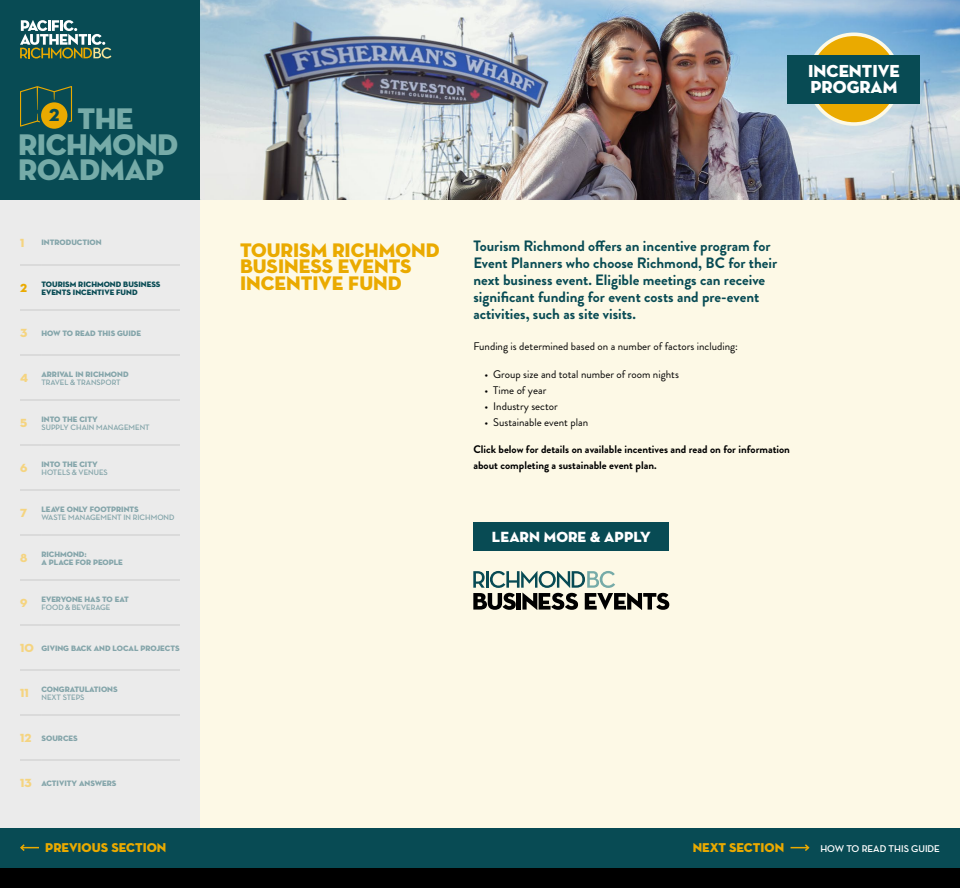
<style>
.page{position:relative;width:960px;height:888px;background:#fff}
.page>*{position:absolute;margin:0;border:0;box-sizing:border-box;transform-origin:0 0}
.t1{font:30.35px/25.3px "Neutra Disp Titling";letter-spacing:-.01em;color:#76aba8;text-align:center}
.t2{font:20px/16.5px "Neutra Disp Titling";color:#eaaa00}
.t3{font:17.85px "Neutra Disp Titling";color:#084b54}
.t4{font:17.75px/15.7px "Neutra Disp Titling";color:#fff}
.t5{font:700 15px/17px "Brandon Grotesque";color:#084b54}
.t6{font:15px "Neutra Disp Titling";letter-spacing:.005em;color:#fff}
.t7{font:13px "Neutra Disp Titling";color:#eaaa00}
.t8{font:12px "Neutra Disp Titling";color:#f5d480}
.t9{font:12px "Neutra Disp Titling";color:#eaaa00}
.t10{font:11px "Brandon Grotesque";color:#000}
.t11{font:700 11px/16px "Brandon Grotesque";color:#000}
.t12{font:700 10px "Neutra Disp";color:#fff}
.t13{font:8px/8px "Neutra Disp Titling";color:#84a5aa}
.t14{font:700 8px "Neutra Disp";color:#84a5aa}
.t15{font:8px/8px "Neutra Disp Titling";color:#084b54}
.s1{font-size:12px;color:#f5d480}
</style>
<div class="page">
<div style="left:0;top:200px;width:200px;height:628px;background:#ebebeb"></div>
<div style="left:0;top:0;width:200px;height:200px;background:#084b54"></div>
<svg style="left:20px;top:20px;width:91px;height:38px"></svg>
<svg style="left:20px;top:86px;width:52px;height:41px"></svg>
<div style="left:41px;top:102px;width:26px;height:27px;background:#eaaa00;border-radius:50%"></div>
<div style="left:0;top:828px;width:960px;height:40px;background:#084b54"></div>
<svg style="left:791px;top:844px;width:19px;height:7px"></svg>
<svg style="left:20px;top:844px;width:19px;height:7px"></svg>
<div style="left:200px;top:200px;width:760px;height:628px;background:#fdf9e6"></div>
<img style="left:200px;top:0;width:760px;height:200px">
<div style="left:473px;top:522px;width:196px;height:29px;background:#084b54"></div>
<svg style="left:809px;top:34px;width:90px;height:90px;background:#e3ae1b"></svg>
<div style="left:807px;top:33px;width:94px;height:93px;border:4px solid #fdf9e6;border-radius:50%"></div>
<div style="left:788px;top:55px;width:132px;height:48px;background:#084b54"></div>
<svg style="left:473px;top:571px;width:196px;height:39px"></svg>
<div style="left:0;top:868px;width:960px;height:20px;background:#000"></div>
<svg style="left:20px;top:265px;width:22px;height:1px"></svg>
<hr style="left:42px;top:265px;width:138px;height:1px;background:#cacaca">
<svg style="left:20px;top:310px;width:22px;height:1px"></svg>
<hr style="left:42px;top:310px;width:138px;height:1px;background:#cacaca">
<svg style="left:20px;top:355px;width:22px;height:1px"></svg>
<hr style="left:42px;top:355px;width:138px;height:1px;background:#cacaca">
<svg style="left:20px;top:400px;width:22px;height:1px"></svg>
<hr style="left:42px;top:400px;width:138px;height:1px;background:#cacaca">
<svg style="left:20px;top:445px;width:22px;height:1px"></svg>
<hr style="left:42px;top:445px;width:138px;height:1px;background:#cacaca">
<svg style="left:20px;top:490px;width:22px;height:1px"></svg>
<hr style="left:42px;top:490px;width:138px;height:1px;background:#cacaca">
<svg style="left:20px;top:535px;width:22px;height:1px"></svg>
<hr style="left:42px;top:535px;width:138px;height:1px;background:#cacaca">
<svg style="left:20px;top:580px;width:22px;height:1px"></svg>
<hr style="left:42px;top:580px;width:138px;height:1px;background:#cacaca">
<svg style="left:20px;top:625px;width:22px;height:1px"></svg>
<hr style="left:42px;top:625px;width:138px;height:1px;background:#cacaca">
<svg style="left:20px;top:670px;width:22px;height:1px"></svg>
<hr style="left:42px;top:670px;width:138px;height:1px;background:#cacaca">
<svg style="left:20px;top:715px;width:22px;height:1px"></svg>
<hr style="left:42px;top:715px;width:138px;height:1px;background:#cacaca">
<svg style="left:20px;top:760px;width:22px;height:1px"></svg>
<hr style="left:42px;top:760px;width:138px;height:1px;background:#cacaca">
<h1 class="t1" style="left:18px;top:107px;width:162px">THE<br>RICHMOND<br>ROADMAP</h1>
<p class="t3" style="left:49px;top:104px;width:12px">2</p>
<p class="t8" style="left:20px;top:235px;width:6px">1</p>
<p class="t13" style="left:42px;top:239px;width:62px">INTRODUCTION</p>
<p class="t9" style="left:20px;top:281px;width:8px">2</p>
<p class="t15" style="left:42px;top:280px;width:120px">TOURISM RICHMOND BUSINESS<br>EVENTS INCENTIVE FUND</p>
<p class="t13" style="left:20px;top:329px;width:123px"><span class="s1">3</span> HOW TO READ THIS GUIDE</p>
<p class="t8" style="left:20px;top:371px;width:9px">4</p>
<p class="t13" style="left:42px;top:370px;width:89px">ARRIVAL IN RICHMOND</p>
<p class="t14" style="left:42px;top:377px;width:81px">TRAVEL &amp; TRANSPORT</p>
<p class="t8" style="left:20px;top:416px;width:9px">5</p>
<p class="t13" style="left:42px;top:415px;width:58px">INTO THE CITY</p>
<p class="t14" style="left:42px;top:422px;width:110px">SUPPLY CHAIN MANAGEMENT</p>
<p class="t8" style="left:20px;top:461px;width:9px">6</p>
<p class="t13" style="left:42px;top:460px;width:58px">INTO THE CITY</p>
<p class="t14" style="left:42px;top:467px;width:68px">HOTELS &amp; VENUES</p>
<p class="t8" style="left:20px;top:506px;width:9px">7</p>
<p class="t13" style="left:42px;top:505px;width:99px">LEAVE ONLY FOOTPRINTS</p>
<p class="t14" style="left:42px;top:512px;width:134px">WASTE MANAGEMENT IN RICHMOND</p>
<p class="t8" style="left:20px;top:551px;width:9px">8</p>
<p class="t13" style="left:42px;top:550px;width:83px">RICHMOND:<br>A PLACE FOR PEOPLE</p>
<p class="t8" style="left:20px;top:596px;width:9px">9</p>
<p class="t13" style="left:42px;top:595px;width:89px">EVERYONE HAS TO EAT</p>
<p class="t14" style="left:42px;top:602px;width:71px">FOOD &amp; BEVERAGE</p>
<p class="t13" style="left:20px;top:644px;width:161px"><span class="s1">10</span> GIVING BACK AND LOCAL PROJECTS</p>
<p class="t8" style="left:20px;top:686px;width:10px">11</p>
<p class="t13" style="left:42px;top:685px;width:78px">CONGRATULATIONS</p>
<p class="t14" style="left:42px;top:692px;width:45px">NEXT STEPS</p>
<p class="t13" style="left:20px;top:734px;width:59px"><span class="s1">12</span> SOURCES</p>
<p class="t13" style="left:20px;top:779px;width:98px"><span class="s1">13</span> ACTIVITY ANSWERS</p>
<p class="t4" style="left:808px;top:64px;width:93px">INCENTIVE<br>PROGRAM</p>
<h2 class="t2" style="left:240px;top:242px;width:201px">TOURISM RICHMOND<br>BUSINESS EVENTS<br>INCENTIVE FUND</h2>
<p class="t5" style="left:473px;top:238px;width:306px">Tourism Richmond offers an incentive program for Event Planners who choose Richmond, BC for their next business event. Eligible meetings can receive significant funding for event costs and pre-event activities, such as site visits.</p>
<p class="t10" style="left:473px;top:339px;width:266px">Funding is determined based on a number of factors including:</p>
<p class="t10" style="left:484px;top:366px;width:196px">• Group size and total number of room nights</p>
<p class="t10" style="left:484px;top:382px;width:64px">• Time of year</p>
<p class="t10" style="left:484px;top:398px;width:75px">• Industry sector</p>
<p class="t10" style="left:484px;top:414px;width:105px">• Sustainable event plan</p>
<p class="t11" style="left:473px;top:441px;width:318px">Click below for details on available incentives and read on for information about completing a sustainable event plan.</p>
<p class="t6" style="left:492px;top:527px;width:160px">LEARN MORE &amp; APPLY</p>
<p class="t7" style="left:45px;top:839px;width:123px">PREVIOUS SECTION</p>
<p class="t7" style="left:693px;top:839px;width:93px">NEXT SECTION</p>
<p class="t12" style="left:820px;top:843px;width:121px">HOW TO READ THIS GUIDE</p>
</div>
